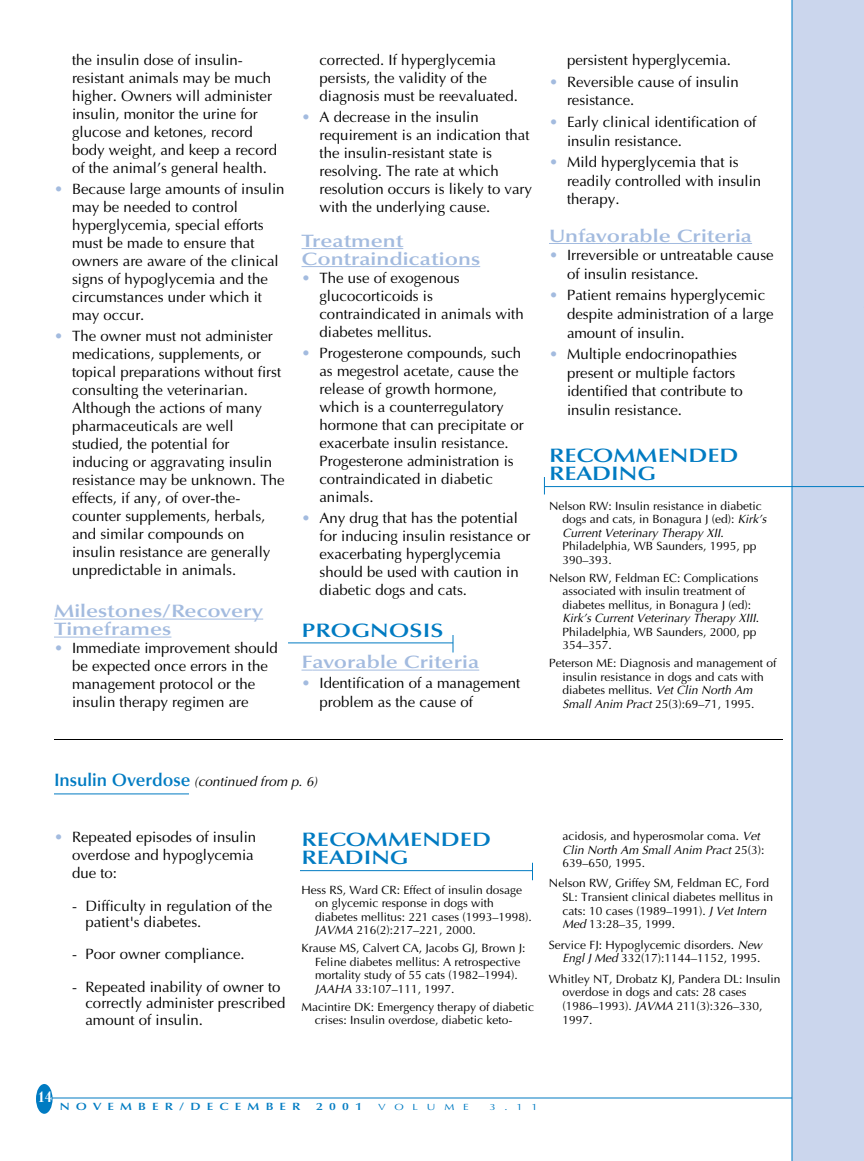
<style>
.page{position:relative;width:864px;height:1161px;background:#fff}
.page>*{position:absolute;margin:0;border:0;box-sizing:border-box;transform-origin:0 0}
.t1{font:600 19.5px/18px "Optima";color:#007bc2;scale:1.25 1}
.t2{font:600 18px/18px "Optima";color:#a3bbdf;scale:1.25 1}
.t3{font:15px/18px "Optima";color:#000}
.t4{font:700 15px "Walbaum";color:#fff;scale:.9 1}
.t5{font:italic 13.5px "Optima";color:#000}
.t6{font:12px/13.5px "Optima";color:#000}
.t7{font:600 10.5px "Optima";letter-spacing:.465em;color:#007bc2;scale:1.25 1}
.t8{font:9px "Optima";letter-spacing:.78em;color:#007bc2;scale:1.25 1}
.s1{color:#a3bbdf}
.s2{font-style:italic}
.s3{font-weight:600;font-style:normal;font-size:18px;color:#007bc2}
</style>
<div class="page">
<hr style="left:54px;top:619px;width:131px;height:1px;background:#a3bbdf">
<hr style="left:185px;top:619px;width:35px;height:1px;background:#a3bbdf">
<svg style="left:220px;top:619px;width:43px;height:1px"></svg>
<hr style="left:54px;top:637px;width:117px;height:1px;background:#a3bbdf">
<svg style="left:302px;top:248px;width:18px;height:1px"></svg>
<hr style="left:320px;top:248px;width:83px;height:1px;background:#a3bbdf">
<hr style="left:302px;top:266px;width:118px;height:1px;background:#a3bbdf">
<svg style="left:420px;top:266px;width:19px;height:1px"></svg>
<hr style="left:439px;top:266px;width:41px;height:1px;background:#a3bbdf">
<svg style="left:302px;top:670px;width:32px;height:1px"></svg>
<hr style="left:334px;top:670px;width:94px;height:1px;background:#a3bbdf">
<hr style="left:428px;top:670px;width:34px;height:1px;background:#a3bbdf">
<svg style="left:462px;top:670px;width:17px;height:1px"></svg>
<hr style="left:549px;top:243px;width:47px;height:1px;background:#a3bbdf">
<hr style="left:607px;top:243px;width:94px;height:1px;background:#a3bbdf">
<hr style="left:701px;top:243px;width:34px;height:1px;background:#a3bbdf">
<svg style="left:735px;top:243px;width:17px;height:1px"></svg>
<div style="left:36px;top:1084px;width:17px;height:30px;background:#007bc2;border-radius:50%"></div>
<hr style="left:50px;top:1098px;width:760px;height:1px;background:#007bc2">
<div style="left:792px;top:0;width:72px;height:1161px;background:#cbd6ed"></div>
<hr style="left:792px;top:0;width:1px;height:1161px;background:#007bc2">
<hr style="left:544px;top:486px;width:320px;height:1px;background:#007bc2">
<svg style="left:544px;top:477px;width:1px;height:17px"></svg>
<hr style="left:288px;top:643px;width:165px;height:1px;background:#007bc2">
<svg style="left:453px;top:635px;width:1px;height:18px"></svg>
<hr style="left:300px;top:870px;width:233px;height:1px;background:#007bc2">
<svg style="left:532px;top:863px;width:1px;height:17px"></svg>
<hr style="left:54px;top:739px;width:729px;height:1px;background:#000">
<hr style="left:54px;top:794px;width:135px;height:1px;background:#007bc2">
<p class="t3" style="left:72px;top:53px;width:207px">the insulin dose of insulin&shy;resistant animals may be much higher. Owners will administer insulin, monitor the urine for glucose and ketones, record body weight, and keep a record of the animal’s general health.</p>
<p class="t3" style="left:72px;top:182px;width:214px;text-indent:-18px"><span class="s1">•</span> Because large amounts of insulin may be needed to control hyperglycemia, special efforts must be made to ensure that owners are aware of the clinical signs of hypoglycemia and the circumstances under which it may occur.</p>
<p class="t3" style="left:72px;top:329px;width:214px;text-indent:-18px"><span class="s1">•</span> The owner must not administer medications, supplements, or topical preparations without first consulting the veterinarian.<br>Although the actions of many pharmaceuticals are well studied, the potential for inducing or aggravating insulin resistance may be unknown. The effects, if any, of over-the&shy;counter supplements, herbals, and similar compounds on insulin resistance are generally unpredictable in animals.</p>
<p class="t2" style="left:54px;top:604px;width:169px">Milestones/Recovery<br>Timeframes</p>
<p class="t3" style="left:72px;top:641px;width:207px;text-indent:-18px"><span class="s1">•</span> Immediate improvement should be expected once errors in the management protocol or the insulin therapy regimen are</p>
<p class="t3" style="left:320px;top:53px;width:200px">corrected. If hyperglycemia persists, the validity of the diagnosis must be reevaluated.</p>
<p class="t3" style="left:320px;top:110px;width:214px;text-indent:-18px"><span class="s1">•</span> A decrease in the insulin requirement is an indication that the insulin-resistant state is resolving. The rate at which resolution occurs is likely to vary with the underlying cause.</p>
<p class="t2" style="left:302px;top:233px;width:144px">Treatment<br>Contraindications</p>
<p class="t3" style="left:320px;top:270px;width:206px;text-indent:-18px"><span class="s1">•</span> The use of exogenous glucocorticoids is contraindicated in animals with diabetes mellitus.</p>
<p class="t3" style="left:320px;top:345px;width:206px;text-indent:-18px"><span class="s1">•</span> Progesterone compounds, such as megestrol acetate, cause the release of growth hormone, which is a counterregulatory hormone that can precipitate or exacerbate insulin resistance.<br>Progesterone administration is contraindicated in diabetic animals.</p>
<p class="t3" style="left:320px;top:510px;width:212px;text-indent:-18px"><span class="s1">•</span> Any drug that has the potential for inducing insulin resistance or exacerbating hyperglycemia should be used with caution in diabetic dogs and cats.</p>
<h1 class="t1" style="left:302px;top:623px;width:115px">PROGNOSIS</h1>
<p class="t2" style="left:302px;top:655px;width:144px">Favorable Criteria</p>
<p class="t3" style="left:320px;top:674px;width:202px;line-height:19.5px;text-indent:-18px"><span class="s1">•</span> Identification of a management problem as the cause of</p>
<p class="t3" style="left:567px;top:53px;width:166px">persistent hyperglycemia.</p>
<p class="t3" style="left:567px;top:74px;width:173px;line-height:18.6px;text-indent:-18px"><span class="s1">•</span> Reversible cause of insulin resistance.</p>
<p class="t3" style="left:567px;top:114px;width:191px;line-height:18.6px;text-indent:-18px"><span class="s1">•</span> Early clinical identification of insulin resistance.</p>
<p class="t3" style="left:567px;top:154px;width:196px;line-height:18.6px;text-indent:-18px"><span class="s1">•</span> Mild hyperglycemia that is readily controlled with insulin therapy.</p>
<p class="t2" style="left:549px;top:228px;width:164px">Unfavorable Criteria</p>
<p class="t3" style="left:567px;top:247px;width:208px;line-height:18.6px;text-indent:-18px"><span class="s1">•</span> Irreversible or untreatable cause of insulin resistance.</p>
<p class="t3" style="left:567px;top:288px;width:208px;line-height:18.6px;text-indent:-18px"><span class="s1">•</span> Patient remains hyperglycemic despite administration of a large amount of insulin.</p>
<p class="t3" style="left:567px;top:346px;width:177px;line-height:18.6px;text-indent:-18px"><span class="s1">•</span> Multiple endocrinopathies present or multiple factors identified that contribute to insulin resistance.</p>
<h1 class="t1" style="left:549px;top:448px;width:153px">RECOMMENDED<br>READING</h1>
<p class="t6" style="left:562px;top:500px;width:206px;text-indent:-13px">Nelson RW: Insulin resistance in diabetic dogs and cats, in Bonagura J (ed): <span class="s2">Kirk’s<br>Current Veterinary Therapy XII</span>.<br>Philadelphia, WB Saunders, 1995, pp<br>390–393.</p>
<p class="t6" style="left:562px;top:572px;width:198px;text-indent:-13px">Nelson RW, Feldman EC: Complications associated with insulin treatment of diabetes mellitus, in Bonagura J (ed):<br><span class="s2">Kirk’s Current Veterinary Therapy XIII</span>.<br>Philadelphia, WB Saunders, 2000, pp 354–357.</p>
<p class="t6" style="left:563px;top:657px;width:215px;text-indent:-13px">Peterson ME: Diagnosis and management of insulin resistance in dogs and cats with diabetes mellitus. <span class="s2">Vet Clin North Am Small Anim Pract</span> 25(3):69–71, 1995.</p>
<p class="t5" style="left:54px;top:776px;width:265px"><span class="s3">Insulin Overdose</span> (continued from p. 6)</p>
<p class="t3" style="left:72px;top:830px;width:186px;text-indent:-18px"><span class="s1">•</span> Repeated episodes of insulin overdose and hypoglycemia due to:</p>
<p class="t3" style="left:86px;top:899px;width:188px;line-height:16.5px;text-indent:-14px">- Difficulty in regulation of the patient's diabetes.</p>
<p class="t3" style="left:72px;top:947px;width:174px">- Poor owner compliance.</p>
<p class="t3" style="left:86px;top:980px;width:201px;line-height:16.5px;text-indent:-14px">- Repeated inability of owner to correctly administer prescribed amount of insulin.</p>
<h1 class="t1" style="left:302px;top:832px;width:153px">RECOMMENDED<br>READING</h1>
<p class="t6" style="left:315px;top:884px;width:218px;text-indent:-14px">Hess RS, Ward CR: Effect of insulin dosage on glycemic response in dogs with diabetes mellitus: 221 cases (1993–1998).<br><span class="s2">JAVMA</span> 216(2):217–221, 2000.</p>
<p class="t6" style="left:315px;top:943px;width:212px;text-indent:-13px">Krause MS, Calvert CA, Jacobs GJ, Brown J:<br>Feline diabetes mellitus: A retrospective mortality study of 55 cats (1982–1994).<br><span class="s2">JAAHA</span> 33:107–111, 1997.</p>
<p class="t6" style="left:315px;top:1001px;width:221px;text-indent:-14px">Macintire DK: Emergency therapy of diabetic crises: Insulin overdose, diabetic keto-</p>
<p class="t6" style="left:562px;top:830px;width:204px">acidosis, and hyperosmolar coma. <span class="s2">Vet<br>Clin North Am Small Anim Pract</span> 25(3):<br>639–650, 1995.</p>
<p class="t6" style="left:562px;top:878px;width:212px;text-indent:-14px">Nelson RW, Griffey SM, Feldman EC, Ford SL: Transient clinical diabetes mellitus in cats: 10 cases (1989–1991). <span class="s2">J Vet Intern Med</span> 13:28–35, 1999.</p>
<p class="t6" style="left:549px;top:939px;width:215px;text-align:right">Service FJ: Hypoglycemic disorders. <span class="s2">New<br>Engl J Med</span> 332(17):1144–1152, 1995.</p>
<p class="t6" style="left:562px;top:973px;width:219px;text-indent:-14px">Whitley NT, Drobatz KJ, Pandera DL: Insulin overdose in dogs and cats: 28 cases (1986–1993). <span class="s2">JAVMA</span> 211(3):326–330,<br>1997.</p>
<p class="t4" style="left:37px;top:1091px;width:18px">14</p>
<p class="t7" style="left:60px;top:1102px;width:194px">NOVEMBER/DECEMBER</p>
<p class="t7" style="left:316px;top:1102px;width:38px">2001</p>
<p class="t8" style="left:378px;top:1104px;width:74px">VOLUME</p>
<p class="t8" style="left:489px;top:1104px;width:40px">3.11</p>
</div>
